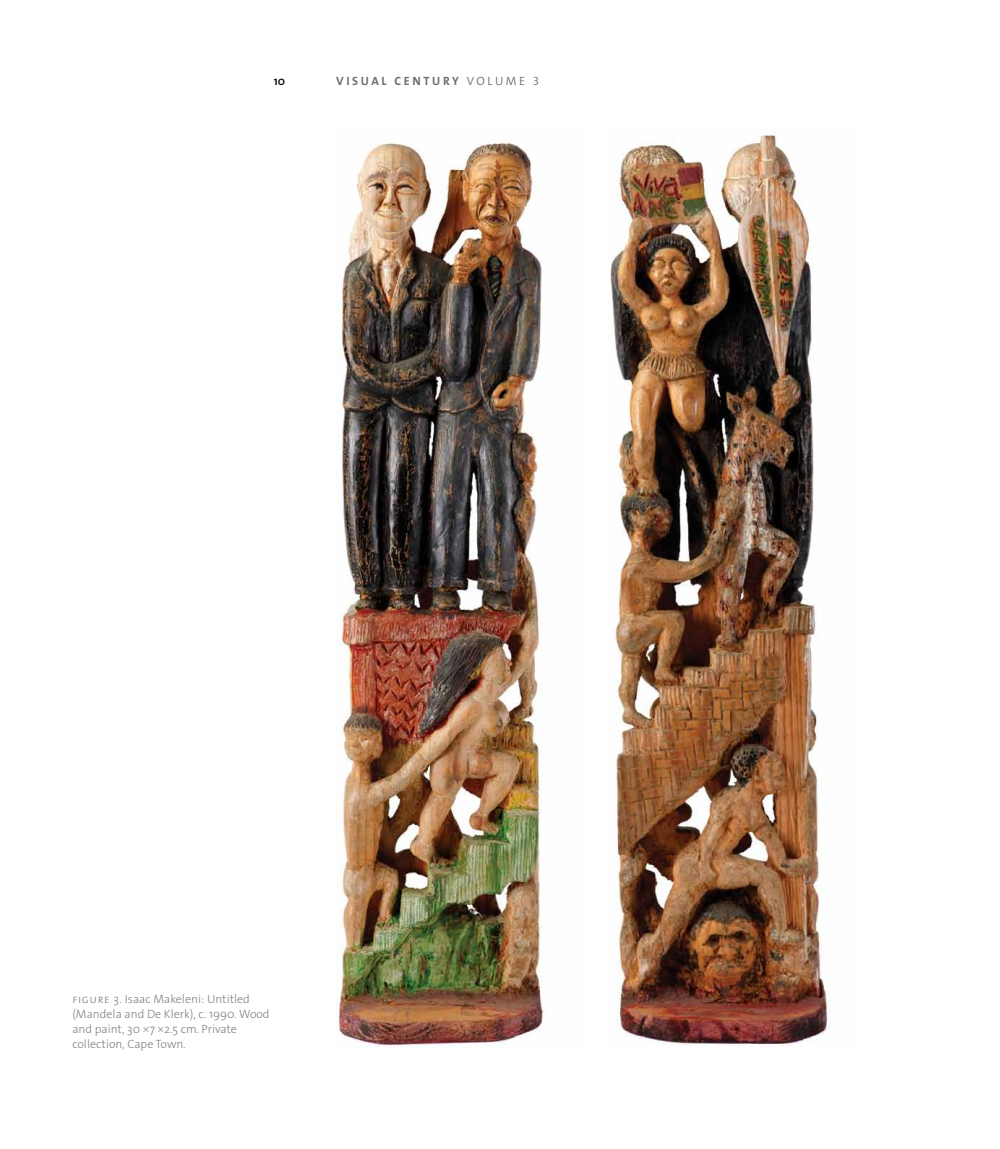
<style>
.page{position:relative;width:1000px;height:1149px;background:#fff}
.page>*{position:absolute;margin:0;border:0;box-sizing:border-box;transform-origin:0 0}
.t1{font:300 12px/15px "The Sans Os F";color:#808285}
.t2{font:700 12px "The Sans Os F";letter-spacing:.22em;color:#6d6e71}
.t3{font:600 12px "The Sans Os F";color:#000}
.s1{font-weight:300}
</style>
<div class="page">
<img style="left:336px;top:142px;width:207px;height:905px">
<img style="left:610px;top:135px;width:220px;height:911px">
<p class="t3" style="left:273px;top:74px;width:13px">10</p>
<p class="t2" style="left:336px;top:74px;width:204px">VISUAL CE NTURY <span class="s1">VOLUME 3</span></p>
<p class="t1" style="left:72px;top:990px;width:199px">Figure 3. Isaac Makeleni: Untitled (Mandela and De Klerk), c. 1990. Wood and paint, 30 ×7 ×2.5 cm. Private collection, Cape Town.</p>
</div>
